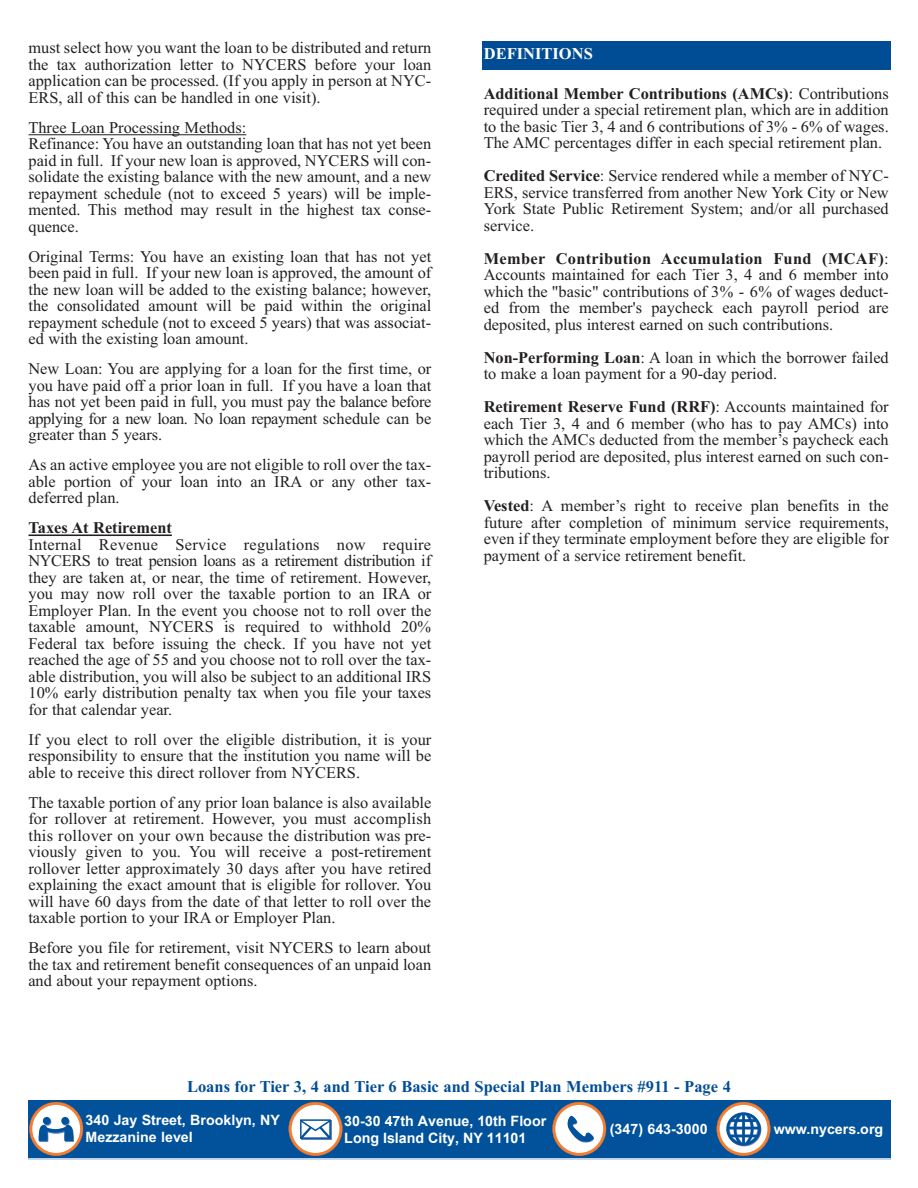
<style>
.page{position:relative;width:918px;height:1188px;background:#fff}
.page>*{position:absolute;margin:0;border:0;box-sizing:border-box;transform-origin:0 0}
.t1{font:700 16.5px "Times New Roman";color:#014d95}
.t2{font:700 16.5px "Times New Roman";color:#fff}
.t3{font:16.35px/16.5px "Times New Roman";color:#231f20;text-align:justify}
.t4{font:700 16.35px "Times New Roman";color:#231f20}
.t5{font:700 14.25px/17.1px "Arial";color:#fff}
.s1{font-weight:700}
</style>
<div class="page">
<hr style="left:28px;top:134px;width:218px;height:1px;background:#231f20">
<hr style="left:28px;top:534px;width:144px;height:2px;background:#231f20">
<div style="left:482px;top:41px;width:409px;height:29px;background:#014d95"></div>
<div style="left:28px;top:1100px;width:863px;height:59px;background:#01529a"></div>
<hr style="left:28px;top:1158px;width:863px;height:1px;background:#fff">
<hr style="left:28px;top:1100px;width:863px;height:1px;background:#fff">
<svg style="left:552px;top:1102px;width:54px;height:54px"></svg>
<svg style="left:289px;top:1102px;width:53px;height:54px"></svg>
<svg style="left:29px;top:1102px;width:54px;height:54px"></svg>
<svg style="left:717px;top:1102px;width:53px;height:54px"></svg>
<p class="t3" style="left:28px;top:39px;width:404px">must select how you want the loan to be distributed and return the tax authorization letter to NYCERS before your loan application can be processed. (If you apply in person at NYC-ERS, all of this can be handled in one visit).</p>
<p class="t3" style="left:28px;top:119px;width:404px;text-align:left">Three Loan Processing Methods:<br>Refinance: You have an outstanding loan that has not yet been paid in full. If your new loan is approved, NYCERS will con&shy;solidate the existing balance with the new amount, and a new repayment schedule (not to exceed 5 years) will be imple&shy;mented. This method may result in the highest tax conse&shy;quence.</p>
<p class="t3" style="left:28px;top:248px;width:404px">Original Terms: You have an existing loan that has not yet been paid in full. If your new loan is approved, the amount of the new loan will be added to the existing balance; however, the consolidated amount will be paid within the original repayment schedule (not to exceed 5 years) that was associat&shy;ed with the existing loan amount.</p>
<p class="t3" style="left:28px;top:360px;width:404px">New Loan: You are applying for a loan for the first time, or you have paid off a prior loan in full. If you have a loan that has not yet been paid in full, you must pay the balance before applying for a new loan. No loan repayment schedule can be greater than 5 years.</p>
<p class="t3" style="left:28px;top:456px;width:404px">As an active employee you are not eligible to roll over the tax&shy;able portion of your loan into an IRA or any other tax&shy;deferred plan.</p>
<p class="t4" style="left:28px;top:518px;width:145px">taxes At Retirement</p>
<p class="t3" style="left:28px;top:536px;width:404px">Internal Revenue Service regulations now require NYCERS to treat pension loans as a retirement distribution if they are taken at, or near, the time of retirement. However, you may now roll over the taxable portion to an IRA or Employer Plan. In the event you choose not to roll over the taxable amount, NYCERS is required to withhold 20% Federal tax before issuing the check. If you have not yet reached the age of 55 and you choose not to roll over the tax&shy;able distribution, you will also be subject to an additional IRS 10% early distribution penalty tax when you file your taxes for that calendar year.</p>
<p class="t3" style="left:28px;top:731px;width:404px">If you elect to roll over the eligible distribution, it is your responsibility to ensure that the institution you name will be able to receive this direct rollover from NYCERS.</p>
<p class="t3" style="left:28px;top:794px;width:404px">The taxable portion of any prior loan balance is also available for rollover at retirement. However, you must accomplish this rollover on your own because the distribution was pre&shy;viously given to you. You will receive a post-retirement rollover letter approximately 30 days after you have retired explaining the exact amount that is eligible for rollover. You will have 60 days from the date of that letter to roll over the taxable portion to your IRA or Employer Plan.</p>
<p class="t3" style="left:28px;top:939px;width:404px">Before you file for retirement, visit NYCERS to learn about the tax and retirement benefit consequences of an unpaid loan and about your repayment options.</p>
<p class="t2" style="left:484px;top:44px;width:111px">Definitions</p>
<p class="t3" style="left:484px;top:85px;width:407px"><span class="s1">Additional Member Contributions (AMCs)</span>: Contributions required under a special retirement plan, which are in addition to the basic Tier 3, 4 and 6 contributions of 3% - 6% of wages.<br>The AMC percentages differ in each special retirement plan.</p>
<p class="t3" style="left:484px;top:167px;width:407px"><span class="s1">Credited service</span>: Service rendered while a member of NYC-ERS, service transferred from another New York City or New York State Public Retirement System; and/or all purchased service.</p>
<p class="t3" style="left:484px;top:250px;width:407px"><span class="s1">Member Contribution Accumulation fund (MCAf)</span>:<br>Accounts maintained for each Tier 3, 4 and 6 member into which the "basic" contributions of 3% - 6% of wages deduct&shy;ed from the member's paycheck each payroll period are deposited, plus interest earned on such contributions.</p>
<p class="t3" style="left:484px;top:349px;width:407px"><span class="s1">non-Performing Loan</span>: A loan in which the borrower failed to make a loan payment for a 90-day period.</p>
<p class="t3" style="left:484px;top:398px;width:407px"><span class="s1">Retirement Reserve fund (RRf)</span>: Accounts maintained for each Tier 3, 4 and 6 member (who has to pay AMCs) into which the AMCs deducted from the member’s paycheck each payroll period are deposited, plus interest earned on such con&shy;tributions.</p>
<p class="t3" style="left:484px;top:497px;width:407px"><span class="s1">Vested</span>: A member’s right to receive plan benefits in the future after completion of minimum service requirements, even if they terminate employment before they are eligible for payment of a service retirement benefit.</p>
<p class="t1" style="left:187px;top:1076px;width:545px">Loans for tier 3, 4 and tier 6 Basic and special Plan Members #911 - Page 4</p>
<p class="t5" style="left:86px;top:1113px;width:196px">340 Jay Street, Brooklyn, NY<br>Mezzanine level</p>
<p class="t5" style="left:344px;top:1113px;width:203px">30-30 47th Avenue, 10th Floor<br>Long Island City, NY 11101</p>
<p class="t5" style="left:610px;top:1122px;width:99px">(347) 643-3000</p>
<p class="t5" style="left:774px;top:1122px;width:111px">www.nycers.org</p>
</div>
